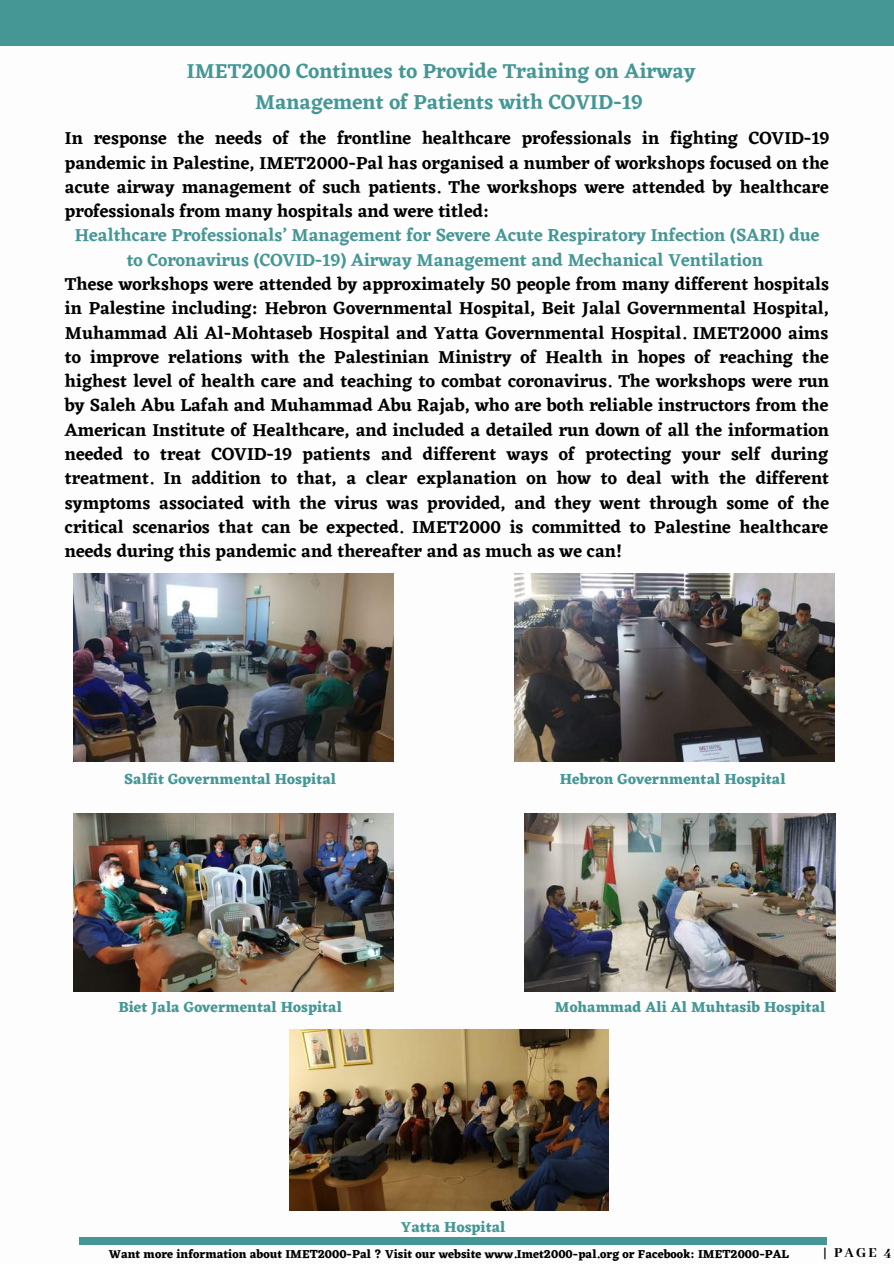
<style>
.page{position:relative;width:894px;height:1264px;background:#fff}
.page>*{position:absolute;margin:0;border:0;box-sizing:border-box;transform-origin:0 0}
.t1{font:600 21px/30.5px "Eczar";color:#449795}
.t2{font:600 18px/24.3px "Eczar";color:#000;text-align:justify}
.t3{font:600 18px/24.3px "Eczar";color:#449795;text-align:center}
.t4{font:700 15px "Eczar";color:#449795}
.t5{font:800 15px "Abhaya Libre";color:#000}
.t6{font:700 12px "Eczar";color:#000}
</style>
<div class="page">
<div style="left:79px;top:1237px;width:747px;height:7px;background:#449795"></div>
<img style="left:73px;top:573px;width:320px;height:188px">
<img style="left:514px;top:573px;width:320px;height:188px">
<img style="left:73px;top:813px;width:320px;height:178px">
<img style="left:524px;top:813px;width:310px;height:178px">
<img style="left:289px;top:1029px;width:319px;height:181px">
<div style="left:0;top:0;width:893px;height:45px;background:#449795"></div>
<p class="t1" style="left:255px;top:56px;width:441px;text-indent:-68px">IMET2000 Continues to Provide Training on Airway<br>Management of Patients with COVID-19</p>
<p class="t2" style="left:65px;top:126px;width:765px">In response the needs of the frontline healthcare professionals in fighting COVID-19 pandemic in Palestine, IMET2000-Pal has organised a number of workshops focused on the acute airway management of such patients. The workshops were attended by healthcare professionals from many hospitals and were titled:</p>
<p class="t3" style="left:75px;top:223px;width:746px">Healthcare Professionals’ Management for Severe Acute Respiratory Infection (SARI) due to Coronavirus (COVID-19) Airway Management and Mechanical Ventilation</p>
<p class="t2" style="left:65px;top:271px;width:765px">These workshops were attended by approximately 50 people from many different hospitals in Palestine including: Hebron Governmental Hospital, Beit Jalal Governmental Hospital, Muhammad Ali Al-Mohtaseb Hospital and Yatta Governmental Hospital. IMET2000 aims to improve relations with the Palestinian Ministry of Health in hopes of reaching the highest level of health care and teaching to combat coronavirus. The workshops were run by Saleh Abu Lafah and Muhammad Abu Rajab, who are both reliable instructors from the American Institute of Healthcare, and included a detailed run down of all the information needed to treat COVID-19 patients and different ways of protecting your self during treatment. In addition to that, a clear explanation on how to deal with the different symptoms associated with the virus was provided, and they went through some of the critical scenarios that can be expected. IMET2000 is committed to Palestine healthcare needs during this pandemic and thereafter and as much as we can!</p>
<p class="t4" style="left:124px;top:769px;width:213px">Salfit Governmental Hospital</p>
<p class="t4" style="left:559px;top:769px;width:227px">Hebron Governmental Hospital</p>
<p class="t4" style="left:118px;top:998px;width:225px">Biet Jala Govermental Hospital</p>
<p class="t4" style="left:555px;top:998px;width:272px">Mohammad Ali Al Muhtasib Hospital</p>
<p class="t4" style="left:401px;top:1218px;width:106px">Yatta Hospital</p>
<p class="t6" style="left:109px;top:1246px;width:681px">Want more information about IMET2000-Pal ? Visit our website www.Imet2000-pal.org or Facebook: IMET2000-PAL</p>
<p class="t5" style="left:823px;top:1244px;width:70px">| PAGE 4</p>
</div>
